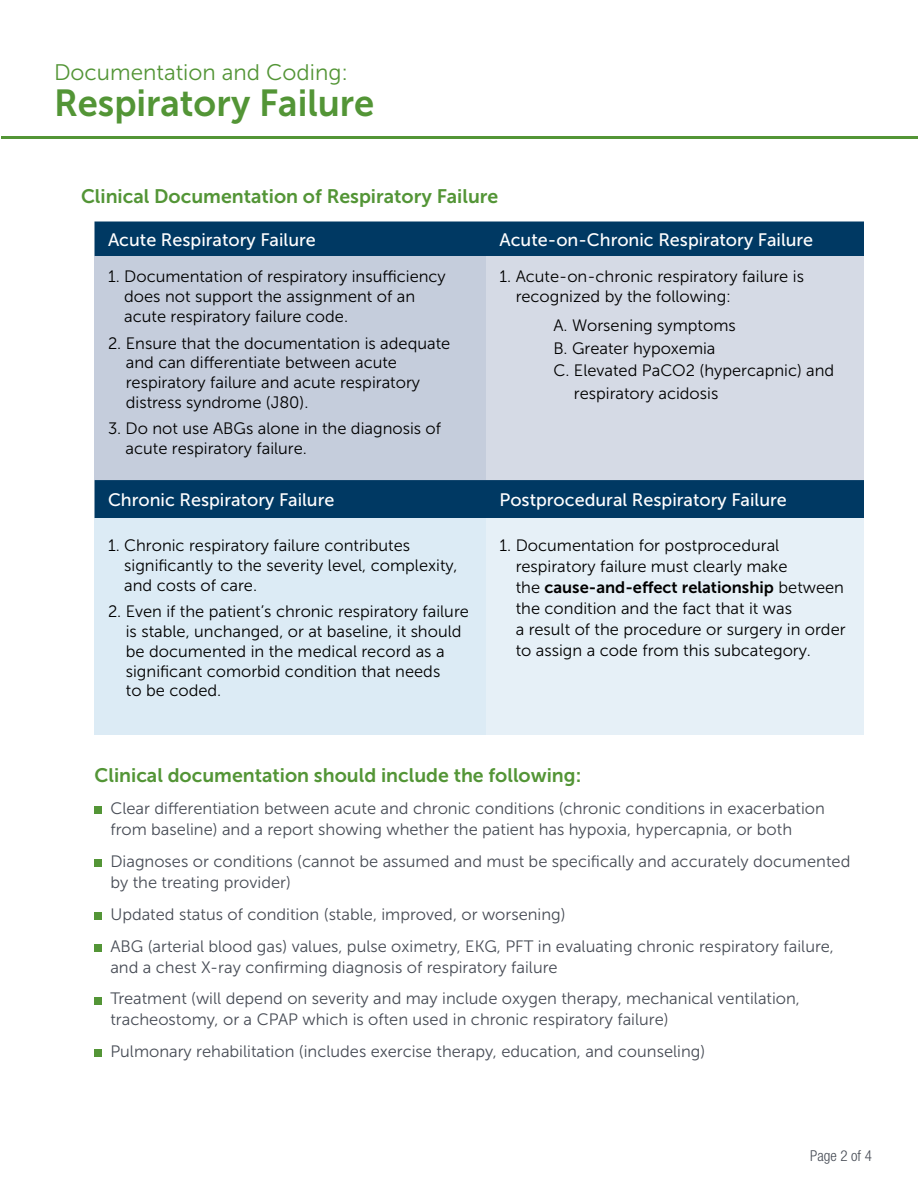
<style>
.page{position:relative;width:918px;height:1188px;background:#fff}
.page>*{position:absolute;margin:0;border:0;box-sizing:border-box;transform-origin:0 0}
.t1{font:37.5px "Museo Sans 700";color:#539536}
.t2{font:22.5px "Museo Sans 300";color:#539536}
.t3{font:19.5px "Museo Sans 700";color:#539536}
.t4{font:18px "Museo Sans 500";color:#fff}
.t5{font:16.5px/19.8px "Museo Sans 300";color:#000}
.t6{font:16.5px/31.8px "Museo Sans 300";color:#474c55}
.t7{font:16.5px "Museo Sans 700";color:#000}
.t8{font:300 condensed 15px "Helvetica Neue LT Std";color:#474c55}
.s1{font-family:"Museo Sans 300"}
</style>
<div class="page">
<hr style="left:1px;top:136px;width:917px;height:3px;background:#539536">
<div style="left:94px;top:222px;width:770px;height:296px;background:#003963"></div>
<div style="left:94px;top:256px;width:392px;height:224px;background:#c5cddc"></div>
<div style="left:486px;top:256px;width:378px;height:224px;background:#d5dae5"></div>
<div style="left:94px;top:518px;width:392px;height:217px;background:#dcebf5"></div>
<div style="left:486px;top:518px;width:378px;height:217px;background:#e6f0f7"></div>
<div style="left:94px;top:807px;width:8px;height:7px;background:#539536"></div>
<div style="left:94px;top:860px;width:8px;height:7px;background:#539536"></div>
<div style="left:94px;top:912px;width:8px;height:8px;background:#539536"></div>
<div style="left:94px;top:944px;width:8px;height:8px;background:#539536"></div>
<div style="left:94px;top:997px;width:8px;height:7px;background:#539536"></div>
<div style="left:94px;top:1050px;width:8px;height:7px;background:#539536"></div>
<h2 class="t2" style="left:54px;top:60px;width:296px">Documentation and Coding:</h2>
<h1 class="t1" style="left:54px;top:82px;width:322px">Respiratory Failure</h1>
<p class="t3" style="left:81px;top:186px;width:419px">Clinical Documentation of Respiratory Failure</p>
<p class="t4" style="left:108px;top:230px;width:209px">Acute Respiratory Failure</p>
<p class="t4" style="left:500px;top:230px;width:315px">Acute-on-Chronic Respiratory Failure</p>
<p class="t5" style="left:124px;top:267px;width:323px;text-indent:-16px">1. Documentation of respiratory insufficiency does not support the assignment of an acute respiratory failure code.</p>
<p class="t5" style="left:126px;top:333px;width:326px;text-indent:-18px">2. Ensure that the documentation is adequate and can differentiate between acute respiratory failure and acute respiratory distress syndrome (J80).</p>
<p class="t5" style="left:126px;top:419px;width:317px;text-indent:-18px">3. Do not use ABGs alone in the diagnosis of acute respiratory failure.</p>
<p class="t5" style="left:516px;top:267px;width:290px;text-indent:-16px">1. Acute-on-chronic respiratory failure is recognized by the following:</p>
<p class="t5" style="left:554px;top:316px;width:184px">A. Worsening symptoms</p>
<p class="t5" style="left:554px;top:338px;width:164px">B. Greater hypoxemia</p>
<p class="t5" style="left:554px;top:361px;width:282px">C. Elevated PaCO2 (hypercapnic) and</p>
<p class="t5" style="left:574px;top:383px;width:146px">respiratory acidosis</p>
<p class="t4" style="left:108px;top:490px;width:228px">Chronic Respiratory Failure</p>
<p class="t4" style="left:500px;top:490px;width:289px">Postprocedural Respiratory Failure</p>
<p class="t5" style="left:124px;top:536px;width:335px;text-indent:-16px">1. Chronic respiratory failure contributes significantly to the severity level, complexity, and costs of care.</p>
<p class="t5" style="left:126px;top:602px;width:345px;text-indent:-18px">2. Even if the patient’s chronic respiratory failure is stable, unchanged, or at baseline, it should be documented in the medical record as a significant comorbid condition that needs<br>to be coded.</p>
<p class="t5" style="left:516px;top:535px;width:273px;line-height:21px;text-indent:-16px">1. Documentation for postprocedural respiratory failure must clearly make</p>
<p class="t7" style="left:516px;top:578px;width:330px"><span class="s1">the</span> cause-and-effect relationship <span class="s1">between</span></p>
<p class="t5" style="left:516px;top:598px;width:331px;line-height:21px">the condition and the fact that it was<br>a result of the procedure or surgery in order to assign a code from this subcategory.</p>
<p class="t3" style="left:94px;top:765px;width:488px">Clinical documentation should include the following:</p>
<p class="t6" style="left:110px;top:798px;width:716px;line-height:21px">Clear differentiation between acute and chronic conditions (chronic conditions in exacerbation from baseline) and a report showing whether the patient has hypoxia, hypercapnia, or both</p>
<p class="t6" style="left:110px;top:851px;width:741px;line-height:21px">Diagnoses or conditions (cannot be assumed and must be specifically and accurately documented by the treating provider)</p>
<p class="t6" style="left:110px;top:898px;width:725px">Updated status of condition (stable, improved, or worsening)<br>ABG (arterial blood gas) values, pulse oximetry, EKG, PFT in evaluating chronic respiratory failure,</p>
<p class="t6" style="left:110px;top:951px;width:691px">and a chest X-ray confirming diagnosis of respiratory failure<br>Treatment (will depend on severity and may include oxygen therapy, mechanical ventilation,</p>
<p class="t6" style="left:110px;top:1004px;width:596px">tracheostomy, or a CPAP which is often used in chronic respiratory failure)<br>Pulmonary rehabilitation (includes exercise therapy, education, and counseling)</p>
<p class="t8" style="left:810px;top:1147px;width:63px">Page 2 of 4</p>
</div>
